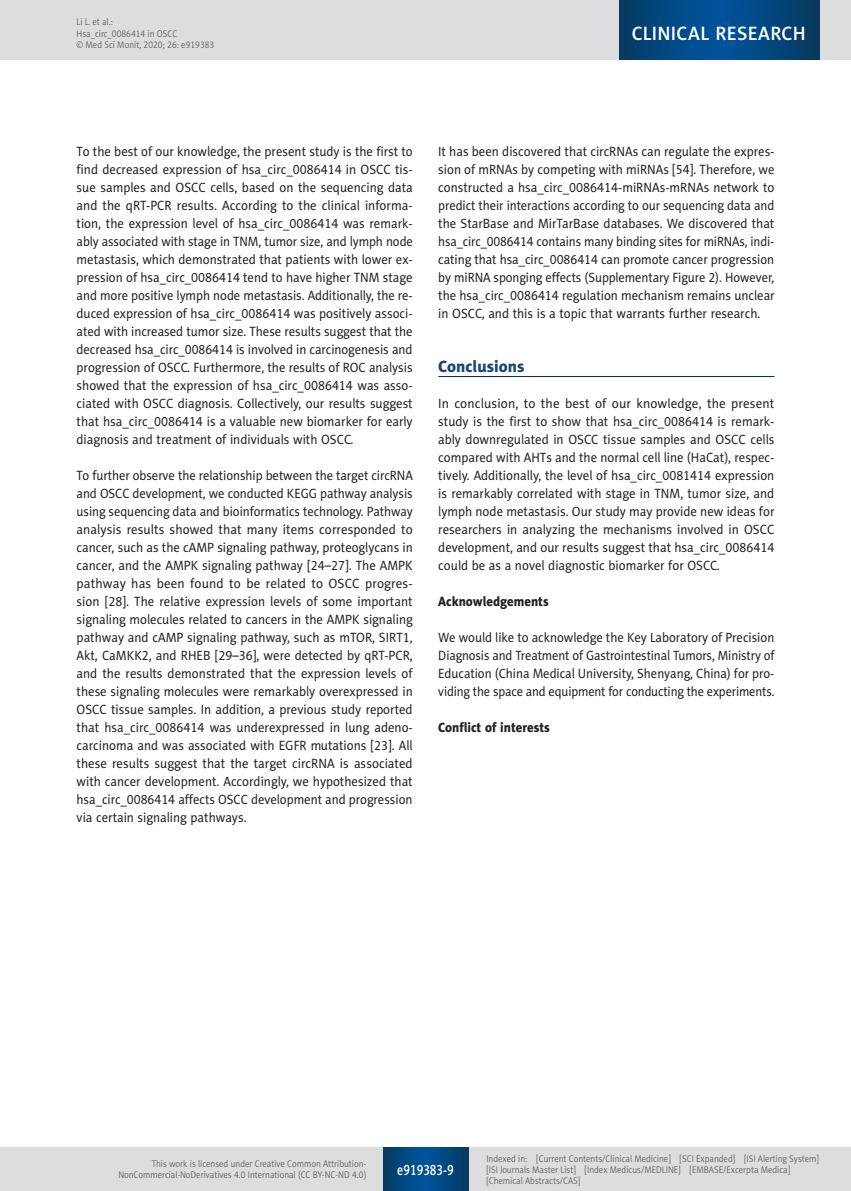
<style>
.page{position:relative;width:851px;height:1191px;background:#fff}
.page>*{position:absolute;margin:0;border:0;box-sizing:border-box;transform-origin:0 0}
.t1{font:19.5px "Naomi Sans EFN Medium";letter-spacing:.015em;color:#fff}
.MSM_Headline_1{font:16.5px "Naomi Sans EFN Heavy";color:#1a4574}
.t2{font:15px "Naomi Sans EFN Medium";color:#fff;scale:.8 1}
.MSM_Body{font:13.5px/18px "Naomi Sans EFN";color:#231f20;text-align:justify;scale:.95 1}
.MSM_Body-2{font:13.5px/18px "Naomi Sans EFN";color:#231f20;text-align:justify;scale:.94 1}
.MSM_Body-3{font:13.5px/18px "Naomi Sans EFN";color:#231f20;text-align:justify}
.MSM_Headline_2{font:13.5px "Naomi Sans EFN Heavy";color:#231f20;scale:.95 1}
.t3{font:9.75px/11.2px "Naomi Sans EFN Light";color:#57585a;scale:.9 1}
</style>
<div class="page">
<hr style="left:438px;top:376px;width:336px;height:1px;background:#00295c">
<div style="left:0;top:1148px;width:850px;height:43px;background:#dcdddf"></div>
<svg style="left:383px;top:1147px;width:85px;height:43px;background:#02477e"></svg>
<div style="left:0;top:0;width:850px;height:60px;background:#dcdddf"></div>
<svg style="left:619px;top:0;width:200px;height:60px;background:#02477e"></svg>
<p class="t3" style="left:77px;top:16px;width:154px">Li L. et al.:<br>Hsa_circ_0086414 in OSCC<br>© Med Sci Monit, 2020; 26: e919383</p>
<h1 class="t1" style="left:631px;top:22px;width:175px">CLINICAL RESEARCH</h1>
<p class="MSM_Body" style="left:77px;top:142px;width:355px">To the best of our knowledge, the present study is the first to find decreased expression of hsa_circ_0086414 in OSCC tis&shy;sue samples and OSCC cells, based on the sequencing data and the qRT-PCR results. According to the clinical informa&shy;tion, the expression level of hsa_circ_0086414 was remark&shy;ably associated with stage in TNM, tumor size, and lymph node metastasis, which demonstrated that patients with lower ex&shy;pression of hsa_circ_0086414 tend to have higher TNM stage and more positive lymph node metastasis. Additionally, the re&shy;duced expression of hsa_circ_0086414 was positively associ&shy;ated with increased tumor size. These results suggest that the decreased hsa_circ_0086414 is involved in carcinogenesis and progression of OSCC. Furthermore, the results of ROC analysis showed that the expression of hsa_circ_0086414 was asso&shy;ciated with OSCC diagnosis. Collectively, our results suggest that hsa_circ_0086414 is a valuable new biomarker for early diagnosis and treatment of individuals with OSCC.</p>
<p class="MSM_Body-2" style="left:77px;top:466px;width:359px">To further observe the relationship between the target circRNA and OSCC development, we conducted KEGG pathway analysis using sequencing data and bioinformatics technology. Pathway analysis results showed that many items corresponded to cancer, such as the cAMP signaling pathway, proteoglycans in cancer, and the AMPK signaling pathway [24–27]. The AMPK pathway has been found to be related to OSCC progres&shy;sion [28]. The relative expression levels of some important signaling molecules related to cancers in the AMPK signaling pathway and cAMP signaling pathway, such as mTOR, SIRT1, Akt, CaMKK2, and RHEB [29–36], were detected by qRT-PCR, and the results demonstrated that the expression levels of these signaling molecules were remarkably overexpressed in OSCC tissue samples. In addition, a previous study reported that hsa_circ_0086414 was underexpressed in lung adeno&shy;carcinoma and was associated with EGFR mutations [23]. All these results suggest that the target circRNA is associated with cancer development. Accordingly, we hypothesized that hsa_circ_0086414 affects OSCC development and progression via certain signaling pathways.</p>
<p class="MSM_Body" style="left:438px;top:142px;width:355px">It has been discovered that circRNAs can regulate the expres&shy;sion of mRNAs by competing with miRNAs [54]. Therefore, we constructed a hsa_circ_0086414-miRNAs-mRNAs network to predict their interactions according to our sequencing data and the StarBase and MirTarBase databases. We discovered that hsa_circ_0086414 contains many binding sites for miRNAs, indi&shy;cating that hsa_circ_0086414 can promote cancer progression by miRNA sponging effects (Supplementary Figure 2). However, the hsa_circ_0086414 regulation mechanism remains unclear in OSCC, and this is a topic that warrants further research.</p>
<p class="MSM_Headline_1" style="left:438px;top:356px;width:88px">Conclusions</p>
<p class="MSM_Body-3" style="left:438px;top:394px;width:338px">In conclusion, to the best of our knowledge, the present study is the first to show that hsa_circ_0086414 is remark&shy;ably downregulated in OSCC tissue samples and OSCC cells compared with AHTs and the normal cell line (HaCat), respec&shy;tively. Additionally, the level of hsa_circ_0081414 expression is remarkably correlated with stage in TNM, tumor size, and lymph node metastasis. Our study may provide new ideas for researchers in analyzing the mechanisms involved in OSCC development, and our results suggest that hsa_circ_0086414 could be as a novel diagnostic biomarker for OSCC.</p>
<p class="MSM_Headline_2" style="left:438px;top:593px;width:118px">Acknowledgements</p>
<p class="MSM_Body-2" style="left:438px;top:628px;width:359px">We would like to acknowledge the Key Laboratory of Precision Diagnosis and Treatment of Gastrointestinal Tumors, Ministry of Education (China Medical University, Shenyang, China) for pro&shy;viding the space and equipment for conducting the experiments.</p>
<p class="MSM_Headline_2" style="left:438px;top:719px;width:119px">Conflict of interests</p>
<p class="t3" style="left:118px;top:1158px;width:277px;text-align:right">This work is licensed under Creative Common Attribution-<br>NonCommercial-NoDerivatives 4.0 International (CC BY-NC-ND 4.0)</p>
<p class="t2" style="left:397px;top:1160px;width:72px">e919383-9</p>
<p class="t3" style="left:486px;top:1152px;width:371px">Indexed in: [Current Contents/Clinical Medicine] [SCI Expanded] [ISI Alerting System] [ISI Journals Master List] [Index Medicus/MEDLINE] [EMBASE/Excerpta Medica] [Chemical Abstracts/CAS]</p>
</div>
